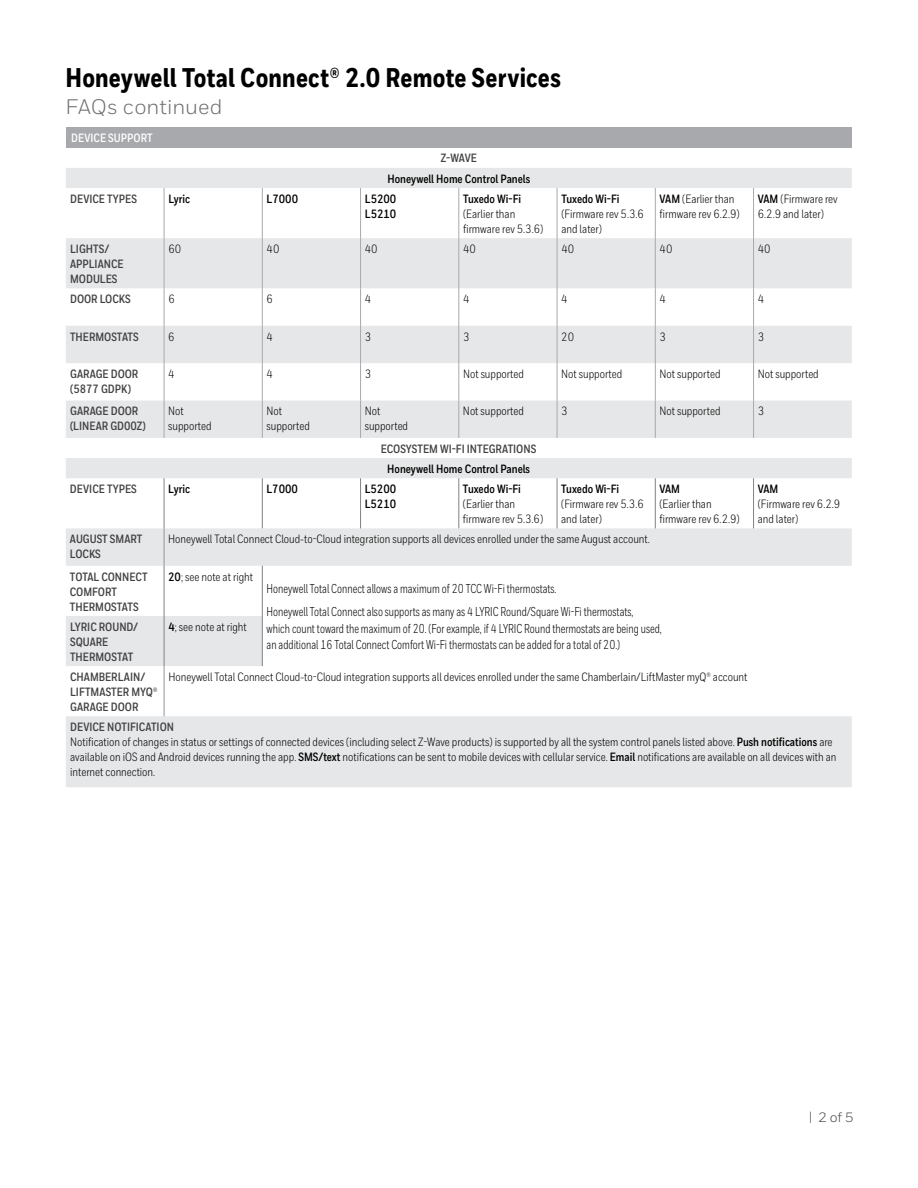
<style>
.page{position:relative;width:918px;height:1188px;background:#fff}
.page>*{position:absolute;margin:0;border:0;box-sizing:border-box;transform-origin:0 0}
.t1{font:800 27px "Honeywell Cond";letter-spacing:.01em;color:#000}
.t2{font:21px "Honeywell Sans";color:#6d6e71}
.t3{font:13.5px "Honeywell Sans";color:#414042}
.t4{font:12.9px/23.1px "Honeywell Cond";color:#000;scale:.87 1}
.t5{font:12px/15px "Honeywell Cond";color:#000}
.t6{font:700 12px/15px "Honeywell Cond";color:#414042}
.t7{font:700 12px/15px "Honeywell Cond";color:#000}
.t8{font:700 12px "Honeywell Cond";color:#fff}
.s1{font-weight:700}
.s2{font-weight:700;color:#414042}
</style>
<div class="page">
<div style="left:66px;top:127px;width:786px;height:21px;background:#a7a9ac"></div>
<svg style="left:66px;top:168px;width:786px;height:619px"></svg>
<hr style="left:164px;top:528px;width:1px;height:38px;background:#939598">
<hr style="left:164px;top:666px;width:1px;height:50px;background:#939598">
<hr style="left:164px;top:188px;width:1px;height:50px;background:#a7a9ac">
<hr style="left:262px;top:188px;width:1px;height:50px;background:#a7a9ac">
<hr style="left:360px;top:188px;width:1px;height:50px;background:#a7a9ac">
<hr style="left:458px;top:188px;width:1px;height:50px;background:#a7a9ac">
<hr style="left:557px;top:188px;width:1px;height:50px;background:#a7a9ac">
<hr style="left:655px;top:188px;width:1px;height:50px;background:#a7a9ac">
<hr style="left:753px;top:188px;width:1px;height:50px;background:#a7a9ac">
<hr style="left:164px;top:238px;width:1px;height:50px;background:#a7a9ac">
<hr style="left:262px;top:238px;width:1px;height:50px;background:#a7a9ac">
<hr style="left:360px;top:238px;width:1px;height:50px;background:#a7a9ac">
<hr style="left:458px;top:238px;width:1px;height:50px;background:#a7a9ac">
<hr style="left:557px;top:238px;width:1px;height:50px;background:#a7a9ac">
<hr style="left:655px;top:238px;width:1px;height:50px;background:#a7a9ac">
<hr style="left:753px;top:238px;width:1px;height:50px;background:#a7a9ac">
<hr style="left:164px;top:288px;width:1px;height:38px;background:#a7a9ac">
<hr style="left:262px;top:288px;width:1px;height:38px;background:#a7a9ac">
<hr style="left:360px;top:288px;width:1px;height:38px;background:#a7a9ac">
<hr style="left:458px;top:288px;width:1px;height:38px;background:#a7a9ac">
<hr style="left:557px;top:288px;width:1px;height:38px;background:#a7a9ac">
<hr style="left:655px;top:288px;width:1px;height:38px;background:#a7a9ac">
<hr style="left:753px;top:288px;width:1px;height:38px;background:#a7a9ac">
<hr style="left:164px;top:326px;width:1px;height:37px;background:#a7a9ac">
<hr style="left:262px;top:326px;width:1px;height:37px;background:#a7a9ac">
<hr style="left:360px;top:326px;width:1px;height:37px;background:#a7a9ac">
<hr style="left:458px;top:326px;width:1px;height:37px;background:#a7a9ac">
<hr style="left:557px;top:326px;width:1px;height:37px;background:#a7a9ac">
<hr style="left:655px;top:326px;width:1px;height:37px;background:#a7a9ac">
<hr style="left:753px;top:326px;width:1px;height:37px;background:#a7a9ac">
<hr style="left:164px;top:363px;width:1px;height:38px;background:#a7a9ac">
<hr style="left:262px;top:363px;width:1px;height:38px;background:#a7a9ac">
<hr style="left:360px;top:363px;width:1px;height:38px;background:#a7a9ac">
<hr style="left:458px;top:363px;width:1px;height:38px;background:#a7a9ac">
<hr style="left:557px;top:363px;width:1px;height:38px;background:#a7a9ac">
<hr style="left:655px;top:363px;width:1px;height:38px;background:#a7a9ac">
<hr style="left:753px;top:363px;width:1px;height:38px;background:#a7a9ac">
<hr style="left:164px;top:401px;width:1px;height:37px;background:#a7a9ac">
<hr style="left:262px;top:401px;width:1px;height:37px;background:#a7a9ac">
<hr style="left:360px;top:401px;width:1px;height:37px;background:#a7a9ac">
<hr style="left:458px;top:401px;width:1px;height:37px;background:#a7a9ac">
<hr style="left:557px;top:401px;width:1px;height:37px;background:#a7a9ac">
<hr style="left:655px;top:401px;width:1px;height:37px;background:#a7a9ac">
<hr style="left:753px;top:401px;width:1px;height:37px;background:#a7a9ac">
<hr style="left:164px;top:478px;width:1px;height:50px;background:#808285">
<hr style="left:262px;top:478px;width:1px;height:50px;background:#808285">
<hr style="left:360px;top:478px;width:1px;height:50px;background:#808285">
<hr style="left:458px;top:478px;width:1px;height:50px;background:#808285">
<hr style="left:557px;top:478px;width:1px;height:50px;background:#808285">
<hr style="left:655px;top:478px;width:1px;height:50px;background:#808285">
<hr style="left:753px;top:478px;width:1px;height:50px;background:#808285">
<hr style="left:164px;top:566px;width:1px;height:50px;background:#808285">
<hr style="left:262px;top:566px;width:1px;height:50px;background:#808285">
<hr style="left:164px;top:616px;width:1px;height:50px;background:#808285">
<hr style="left:262px;top:616px;width:1px;height:50px;background:#808285">
<h1 class="t1" style="left:65px;top:61px;width:497px">Honeywell Total Connect® 2.0 Remote Services</h1>
<h2 class="t2" style="left:65px;top:94px;width:159px">FAQs continued</h2>
<p class="t8" style="left:71px;top:130px;width:83px">DEVICE SUPPORT</p>
<p class="t6" style="left:441px;top:151px;width:38px">Z-WAVE</p>
<p class="t7" style="left:387px;top:171px;width:144px">Honeywell Home Control Panels</p>
<p class="t6" style="left:70px;top:191px;width:68px">DEVICE TYPES</p>
<p class="t7" style="left:168px;top:191px;width:23px">Lyric</p>
<p class="t7" style="left:267px;top:191px;width:33px">L7000</p>
<p class="t7" style="left:365px;top:191px;width:33px">L5200<br>L5210</p>
<p class="t7" style="left:463px;top:191px;width:60px">Tuxedo Wi-Fi</p>
<p class="t5" style="left:463px;top:206px;width:82px">(Earlier than firmware rev 5.3.6)</p>
<p class="t7" style="left:561px;top:191px;width:60px">Tuxedo Wi-Fi</p>
<p class="t5" style="left:561px;top:206px;width:84px">(Firmware rev 5.3.6 and later)</p>
<p class="t5" style="left:660px;top:191px;width:82px"><span class="s1">VAM</span> (Earlier than firmware rev 6.2.9)</p>
<p class="t5" style="left:758px;top:191px;width:81px"><span class="s1">VAM</span> (Firmware rev<br>6.2.9 and later)</p>
<p class="t6" style="left:70px;top:242px;width:55px">LIGHTS/<br>APPLIANCE<br>MODULES</p>
<p class="t5" style="left:168px;top:241px;width:14px">60</p>
<p class="t5" style="left:267px;top:241px;width:14px">40</p>
<p class="t5" style="left:365px;top:241px;width:14px">40</p>
<p class="t5" style="left:463px;top:241px;width:14px">40</p>
<p class="t5" style="left:561px;top:241px;width:14px">40</p>
<p class="t5" style="left:660px;top:241px;width:14px">40</p>
<p class="t5" style="left:758px;top:241px;width:14px">40</p>
<p class="t6" style="left:70px;top:292px;width:62px">DOOR LOCKS</p>
<p class="t5" style="left:168px;top:292px;width:8px">6</p>
<p class="t5" style="left:267px;top:292px;width:8px">6</p>
<p class="t5" style="left:365px;top:292px;width:8px">4</p>
<p class="t5" style="left:463px;top:292px;width:8px">4</p>
<p class="t5" style="left:561px;top:292px;width:8px">4</p>
<p class="t5" style="left:660px;top:292px;width:8px">4</p>
<p class="t5" style="left:758px;top:292px;width:8px">4</p>
<p class="t6" style="left:70px;top:329px;width:70px">THERMOSTATS</p>
<p class="t5" style="left:168px;top:329px;width:8px">6</p>
<p class="t5" style="left:267px;top:329px;width:8px">4</p>
<p class="t5" style="left:365px;top:329px;width:8px">3</p>
<p class="t5" style="left:463px;top:329px;width:8px">3</p>
<p class="t5" style="left:561px;top:329px;width:14px">20</p>
<p class="t5" style="left:660px;top:329px;width:8px">3</p>
<p class="t5" style="left:758px;top:329px;width:8px">3</p>
<p class="t6" style="left:70px;top:367px;width:70px">GARAGE DOOR (5877 GDPK)</p>
<p class="t5" style="left:168px;top:366px;width:8px">4</p>
<p class="t5" style="left:267px;top:366px;width:8px">4</p>
<p class="t5" style="left:365px;top:366px;width:8px">3</p>
<p class="t5" style="left:463px;top:366px;width:63px">Not supported</p>
<p class="t5" style="left:561px;top:366px;width:63px">Not supported</p>
<p class="t5" style="left:660px;top:366px;width:63px">Not supported</p>
<p class="t5" style="left:758px;top:366px;width:63px">Not supported</p>
<p class="t6" style="left:70px;top:404px;width:77px">GARAGE DOOR (LINEAR GD00Z)</p>
<p class="t5" style="left:168px;top:404px;width:45px">Not supported</p>
<p class="t5" style="left:267px;top:404px;width:45px">Not supported</p>
<p class="t5" style="left:365px;top:404px;width:45px">Not supported</p>
<p class="t5" style="left:463px;top:404px;width:63px">Not supported</p>
<p class="t5" style="left:561px;top:404px;width:8px">3</p>
<p class="t5" style="left:659px;top:404px;width:63px">Not supported</p>
<p class="t5" style="left:758px;top:404px;width:8px">3</p>
<p class="t6" style="left:381px;top:441px;width:157px">ECOSYSTEM WI-FI INTEGRATIONS</p>
<p class="t7" style="left:387px;top:461px;width:144px">Honeywell Home Control Panels</p>
<p class="t6" style="left:70px;top:482px;width:68px">DEVICE TYPES</p>
<p class="t7" style="left:168px;top:482px;width:23px">Lyric</p>
<p class="t7" style="left:266px;top:482px;width:33px">L7000</p>
<p class="t7" style="left:365px;top:482px;width:33px">L5200<br>L5210</p>
<p class="t7" style="left:463px;top:482px;width:60px">Tuxedo Wi-Fi</p>
<p class="t7" style="left:561px;top:482px;width:60px">Tuxedo Wi-Fi</p>
<p class="t5" style="left:561px;top:496px;width:84px">(Firmware rev 5.3.6 and later)</p>
<p class="t7" style="left:659px;top:482px;width:22px">VAM</p>
<p class="t5" style="left:659px;top:496px;width:82px">(Earlier than firmware rev 6.2.9)</p>
<p class="t7" style="left:758px;top:482px;width:22px">VAM</p>
<p class="t5" style="left:758px;top:496px;width:84px">(Firmware rev 6.2.9 and later)</p>
<p class="t5" style="left:463px;top:496px;width:82px">(Earlier than firmware rev 5.3.6)</p>
<p class="t6" style="left:70px;top:532px;width:74px">AUGUST SMART<br>LOCKS</p>
<p class="t5" style="left:168px;top:532px;width:483px">Honeywell Total Connect Cloud-to-Cloud integration supports all devices enrolled under the same August account.</p>
<p class="t6" style="left:70px;top:569px;width:79px">TOTAL CONNECT<br>COMFORT<br>THERMOSTATS</p>
<p class="t5" style="left:168px;top:569px;width:86px"><span class="s1">20</span>; see note at right</p>
<p class="t4" style="left:267px;top:577px;width:423px">Honeywell Total Connect allows a maximum of 20 TCC Wi-Fi thermostats.<br>Honeywell Total Connect also supports as many as 4 LYRIC Round/Square Wi-Fi thermostats,</p>
<p class="t4" style="left:267px;top:620px;width:456px;line-height:16.4px">which count toward the maximum of 20. (For example, if 4 LYRIC Round thermostats are being used, an additional 16 Total Connect Comfort Wi-Fi thermostats can be added for a total of 20.)</p>
<p class="t6" style="left:70px;top:619px;width:70px">LYRIC ROUND/<br>SQUARE<br>THERMOSTAT</p>
<p class="t5" style="left:168px;top:619px;width:80px"><span class="s1">4</span>; see note at right</p>
<p class="t6" style="left:70px;top:669px;width:89px">CHAMBERLAIN/<br>LIFTMASTER MYQ®<br>GARAGE DOOR</p>
<p class="t5" style="left:168px;top:669px;width:581px">Honeywell Total Connect Cloud-to-Cloud integration supports all devices enrolled under the same Chamberlain/LiftMaster myQ® account</p>
<p class="t5" style="left:70px;top:719px;width:768px"><span class="s2">DEVICE NOTIFICATION<br></span>Notification of changes in status or settings of connected devices (including select Z-Wave products) is supported by all the system control panels listed above. <span class="s1">Push notifications</span> are available on iOS and Android devices running the app. <span class="s1">SMS/text</span> notifications can be sent to mobile devices with cellular service. <span class="s1">Email</span> notifications are available on all devices with an internet connection.</p>
<p class="t3" style="left:809px;top:1109px;width:46px">| 2 of 5</p>
</div>
